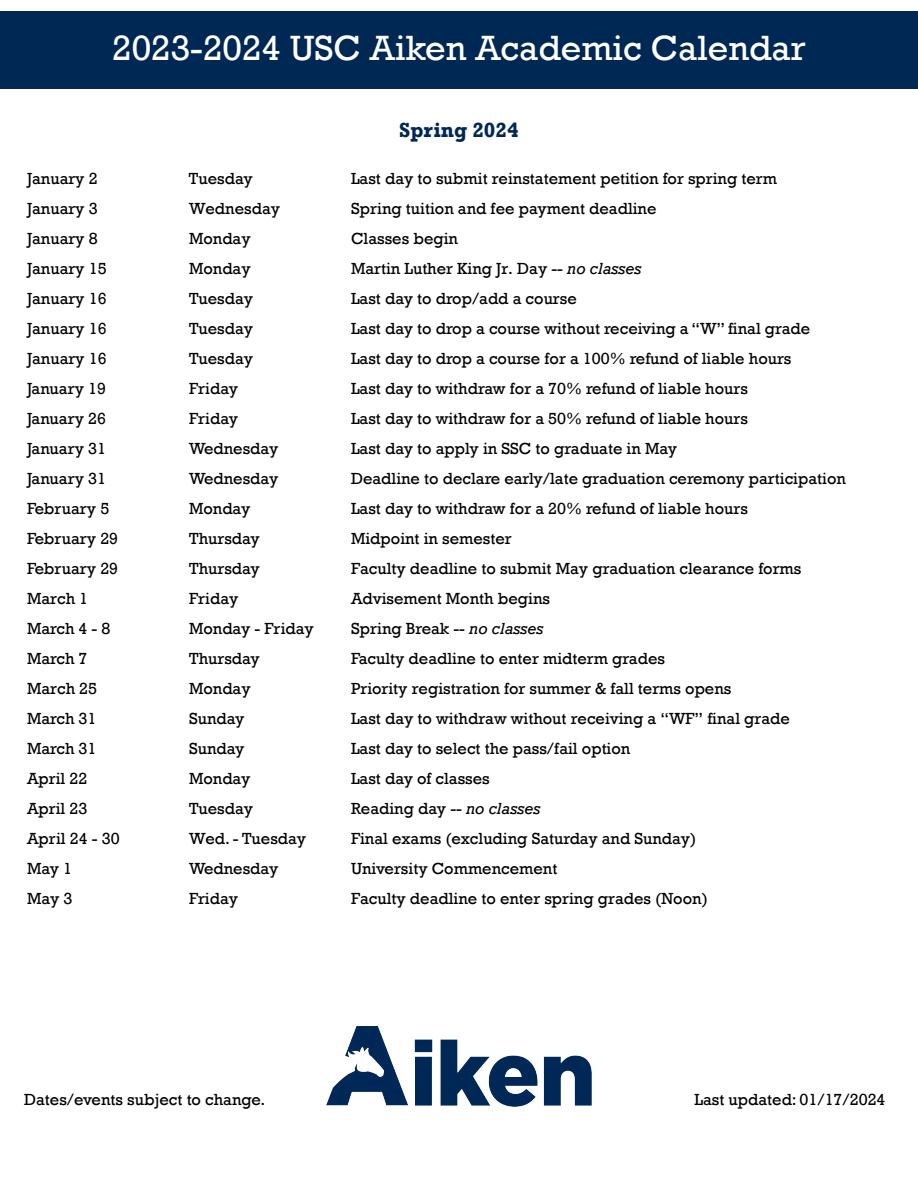
<style>
.page{position:relative;width:918px;height:1188px;background:#fff}
.page>*{position:absolute;margin:0;border:0;box-sizing:border-box;transform-origin:0 0}
.t1{font:36px "Rockwell";color:#fff}
.t2{font:700 21px "Rockwell";color:#002855}
.t3{font:16.5px "Rockwell";color:#000}
.s1{font-style:italic}
</style>
<div class="page">
<div style="left:0;top:11px;width:918px;height:78px;background:#002855"></div>
<img style="left:327px;top:1026px;width:264px;height:81px">
<h1 class="t1" style="left:112px;top:27px;width:695px">2023-2024 USC Aiken Academic Calendar</h1>
<h1 class="t1" style="left:151px;top:28px;width:41px">19</h1>
<h1 class="t1" style="left:262px;top:28px;width:21px">0</h1>
<p class="t2" style="left:399px;top:117px;width:121px">Spring 2024</p>
<p class="t3" style="left:27px;top:169px;width:72px">January 2</p>
<p class="t3" style="left:189px;top:169px;width:65px">Tuesday</p>
<p class="t3" style="left:351px;top:169px;width:428px">Last day to submit reinstatement petition for spring term</p>
<p class="t3" style="left:27px;top:199px;width:72px">January 3</p>
<p class="t3" style="left:189px;top:199px;width:93px">Wednesday</p>
<p class="t3" style="left:351px;top:199px;width:307px">Spring tuition and fee payment deadline</p>
<p class="t3" style="left:27px;top:229px;width:72px">January 8</p>
<p class="t3" style="left:189px;top:229px;width:63px">Monday</p>
<p class="t3" style="left:351px;top:229px;width:109px">Classes begin</p>
<p class="t3" style="left:27px;top:259px;width:81px">January 15</p>
<p class="t3" style="left:189px;top:259px;width:63px">Monday</p>
<p class="t3" style="left:351px;top:259px;width:292px">Martin Luther King Jr. Day -- <span class="s1">no classes</span></p>
<p class="t3" style="left:27px;top:289px;width:81px">January 16</p>
<p class="t3" style="left:189px;top:289px;width:66px">Tuesday</p>
<p class="t3" style="left:351px;top:289px;width:227px">Last day to drop/add a course</p>
<p class="t3" style="left:27px;top:319px;width:81px">January 16</p>
<p class="t3" style="left:189px;top:319px;width:66px">Tuesday</p>
<p class="t3" style="left:351px;top:319px;width:461px">Last day to drop a course without receiving a “W” final grade</p>
<p class="t3" style="left:27px;top:349px;width:81px">January 16</p>
<p class="t3" style="left:189px;top:349px;width:66px">Tuesday</p>
<p class="t3" style="left:351px;top:349px;width:442px">Last day to drop a course for a 100% refund of liable hours</p>
<p class="t3" style="left:27px;top:379px;width:81px">January 19</p>
<p class="t3" style="left:189px;top:379px;width:51px">Friday</p>
<p class="t3" style="left:351px;top:379px;width:398px">Last day to withdraw for a 70% refund of liable hours</p>
<p class="t3" style="left:27px;top:409px;width:81px">January 26</p>
<p class="t3" style="left:189px;top:409px;width:51px">Friday</p>
<p class="t3" style="left:351px;top:409px;width:398px">Last day to withdraw for a 50% refund of liable hours</p>
<p class="t3" style="left:27px;top:439px;width:81px">January 31</p>
<p class="t3" style="left:189px;top:439px;width:91px">Wednesday</p>
<p class="t3" style="left:351px;top:439px;width:328px">Last day to apply in SSC to graduate in May</p>
<p class="t3" style="left:27px;top:469px;width:81px">January 31</p>
<p class="t3" style="left:189px;top:469px;width:91px">Wednesday</p>
<p class="t3" style="left:351px;top:469px;width:496px">Deadline to declare early/late graduation ceremony participation</p>
<p class="t3" style="left:27px;top:499px;width:84px">February 5</p>
<p class="t3" style="left:189px;top:499px;width:63px">Monday</p>
<p class="t3" style="left:351px;top:499px;width:398px">Last day to withdraw for a 20% refund of liable hours</p>
<p class="t3" style="left:27px;top:529px;width:93px">February 29</p>
<p class="t3" style="left:189px;top:529px;width:72px">Thursday</p>
<p class="t3" style="left:351px;top:529px;width:162px">Midpoint in semester</p>
<p class="t3" style="left:27px;top:559px;width:93px">February 29</p>
<p class="t3" style="left:189px;top:559px;width:72px">Thursday</p>
<p class="t3" style="left:351px;top:559px;width:452px">Faculty deadline to submit May graduation clearance forms</p>
<p class="t3" style="left:27px;top:589px;width:63px">March 1</p>
<p class="t3" style="left:189px;top:589px;width:51px">Friday</p>
<p class="t3" style="left:351px;top:589px;width:201px">Advisement Month begins</p>
<p class="t3" style="left:27px;top:619px;width:85px">March 4 - 8</p>
<p class="t3" style="left:189px;top:619px;width:126px">Monday - Friday</p>
<p class="t3" style="left:351px;top:619px;width:194px">Spring Break -- <span class="s1">no classes</span></p>
<p class="t3" style="left:27px;top:649px;width:62px">March 7</p>
<p class="t3" style="left:189px;top:649px;width:72px">Thursday</p>
<p class="t3" style="left:351px;top:649px;width:316px">Faculty deadline to enter midterm grades</p>
<p class="t3" style="left:27px;top:679px;width:72px">March 25</p>
<p class="t3" style="left:189px;top:679px;width:63px">Monday</p>
<p class="t3" style="left:351px;top:679px;width:382px">Priority registration for summer &amp; fall terms opens</p>
<p class="t3" style="left:27px;top:709px;width:71px">March 31</p>
<p class="t3" style="left:189px;top:709px;width:57px">Sunday</p>
<p class="t3" style="left:351px;top:709px;width:441px">Last day to withdraw without receiving a “WF” final grade</p>
<p class="t3" style="left:27px;top:739px;width:71px">March 31</p>
<p class="t3" style="left:189px;top:739px;width:57px">Sunday</p>
<p class="t3" style="left:351px;top:739px;width:281px">Last day to select the pass/fail option</p>
<p class="t3" style="left:27px;top:769px;width:62px">April 22</p>
<p class="t3" style="left:189px;top:769px;width:63px">Monday</p>
<p class="t3" style="left:351px;top:769px;width:140px">Last day of classes</p>
<p class="t3" style="left:27px;top:799px;width:62px">April 23</p>
<p class="t3" style="left:189px;top:799px;width:66px">Tuesday</p>
<p class="t3" style="left:351px;top:799px;width:191px">Reading day -- <span class="s1">no classes</span></p>
<p class="t3" style="left:27px;top:829px;width:94px">April 24 - 30</p>
<p class="t3" style="left:189px;top:829px;width:118px">Wed. - Tuesday</p>
<p class="t3" style="left:351px;top:829px;width:347px">Final exams (excluding Saturday and Sunday)</p>
<p class="t3" style="left:27px;top:859px;width:47px">May 1</p>
<p class="t3" style="left:189px;top:859px;width:91px">Wednesday</p>
<p class="t3" style="left:351px;top:859px;width:208px">University Commencement</p>
<p class="t3" style="left:27px;top:889px;width:47px">May 3</p>
<p class="t3" style="left:189px;top:889px;width:51px">Friday</p>
<p class="t3" style="left:351px;top:889px;width:358px">Faculty deadline to enter spring grades (Noon)</p>
<p class="t3" style="left:24px;top:1090px;width:243px">Dates/events subject to change.</p>
<p class="t3" style="left:695px;top:1090px;width:193px">Last updated: 01/17/2024</p>
</div>
